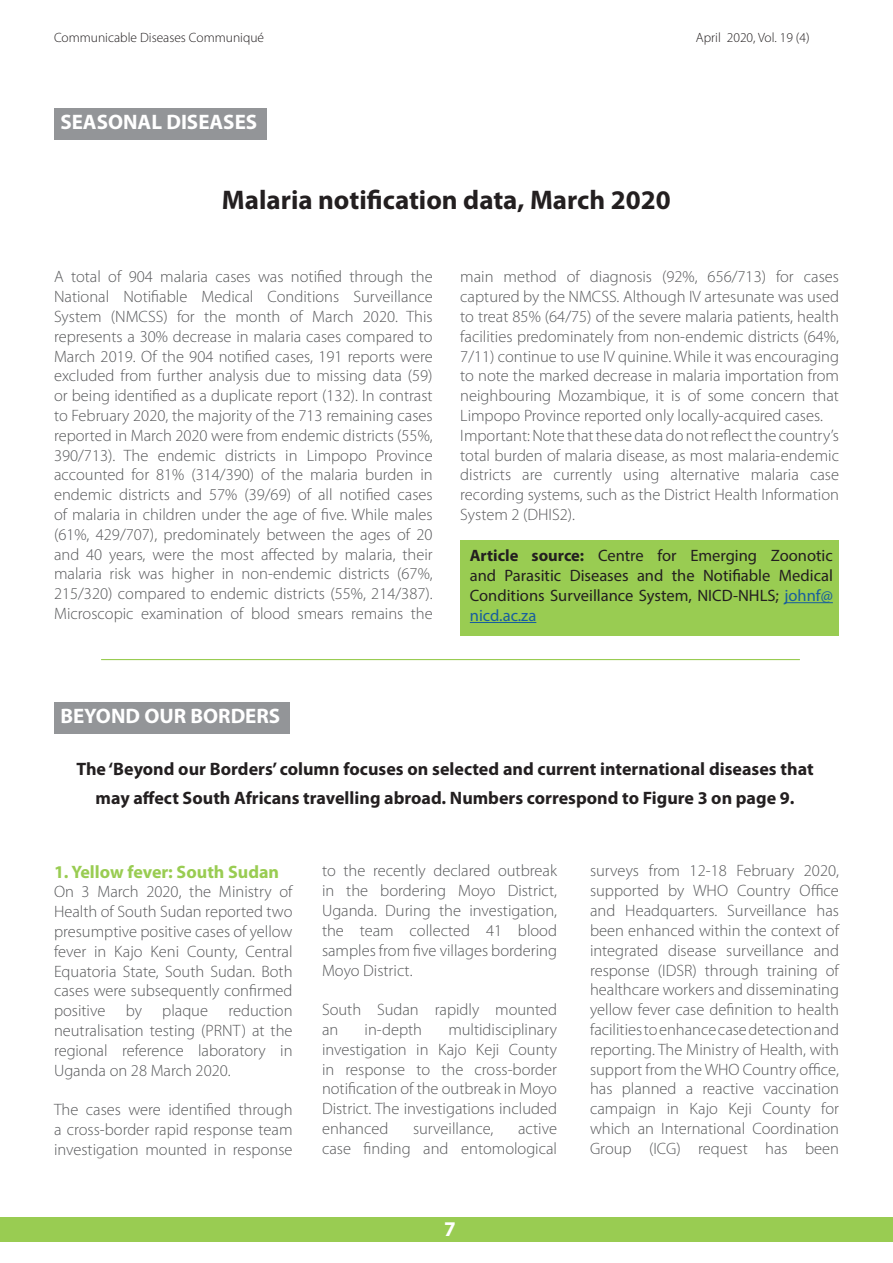
<style>
.page{position:relative;width:893px;height:1263px;background:#fff}
.page>*{position:absolute;margin:0;border:0;box-sizing:border-box;transform-origin:0 0}
.t1{font:700 27px "Myriad Pro";color:#231f20}
.t2{font:700 21px "Myriad Pro";color:#fff}
.t3{font:700 18px/28.8px "Myriad Pro";color:#231f20;text-align:center}
.t4{font:700 18px "Myriad Pro";color:#99cc52}
.t5{font:300 16.5px/19.8px "Myriad Pro";color:#57585a;text-align:justify}
.t6{font:16.5px/19.8px "Myriad Pro";color:#231f20;text-align:justify}
.t7{font:300 13.5px "Myriad Pro";color:#231f20}
.s1{font-weight:700}
.s2{color:#175d9e}
</style>
<div class="page">
<div style="left:0;top:1217px;width:893px;height:25px;background:#99cc52"></div>
<div style="left:54px;top:108px;width:212px;height:31px;background:#939598"></div>
<div style="left:460px;top:540px;width:379px;height:95px;background:#99cc52"></div>
<hr style="left:784px;top:602px;width:49px;height:1px;background:#175d9e">
<hr style="left:470px;top:622px;width:66px;height:1px;background:#175d9e">
<hr style="left:101px;top:659px;width:699px;height:1px;background:#99cc52">
<div style="left:54px;top:702px;width:235px;height:31px;background:#939598"></div>
<p class="t7" style="left:54px;top:30px;width:212px">Communicable Diseases Communiqué</p>
<p class="t7" style="left:696px;top:30px;width:115px">April 2020, Vol. 19 (4)</p>
<p class="t2" style="left:60px;top:108px;width:198px">SEASONAL DISEASES</p>
<p class="t1" style="left:222px;top:183px;width:450px">Malaria notification data, March 2020</p>
<p class="t5" style="left:54px;top:267px;width:380px">A total of 904 malaria cases was notified through the National Notifiable Medical Conditions Surveillance System (NMCSS) for the month of March 2020. This represents a 30% decrease in malaria cases compared to March 2019. Of the 904 notified cases, 191 reports were excluded from further analysis due to missing data (59) or being identified as a duplicate report (132). In contrast to February 2020, the majority of the 713 remaining cases reported in March 2020 were from endemic districts (55%, 390/713). The endemic districts in Limpopo Province accounted for 81% (314/390) of the malaria burden in endemic districts and 57% (39/69) of all notified cases of malaria in children under the age of five. While males (61%, 429/707), predominately between the ages of 20 and 40 years, were the most affected by malaria, their malaria risk was higher in non-endemic districts (67%, 215/320) compared to endemic districts (55%, 214/387).<br>Microscopic examination of blood smears remains the</p>
<p class="t5" style="left:460px;top:267px;width:380px">main method of diagnosis (92%, 656/713) for cases captured by the NMCSS. Although IV artesunate was used to treat 85% (64/75) of the severe malaria patients, health facilities predominately from non-endemic districts (64%, 7/11) continue to use IV quinine. While it was encouraging to note the marked decrease in malaria importation from neighbouring Mozambique, it is of some concern that Limpopo Province reported only locally-acquired cases.</p>
<p class="t5" style="left:460px;top:426px;width:380px">Important: Note that these data do not reflect the country’s total burden of malaria disease, as most malaria-endemic districts are currently using alternative malaria case recording systems, such as the District Health Information System 2 (DHIS2).</p>
<p class="t6" style="left:470px;top:546px;width:365px"><span class="s1">Article source:</span> Centre for Emerging Zoonotic and Parasitic Diseases and the Notifiable Medical Conditions Surveillance System, NICD-NHLS; <span class="s2">johnf@ nicd.ac.za</span></p>
<p class="t2" style="left:60px;top:702px;width:221px">BEYOND OUR BORDERS</p>
<p class="t3" style="left:76px;top:754px;width:739px">The ‘Beyond our Borders’ column focuses on selected and current international diseases that may affect South Africans travelling abroad. Numbers correspond to Figure 3 on page 9.</p>
<p class="t4" style="left:54px;top:860px;width:227px">1. Yellow fever: South Sudan</p>
<p class="t5" style="left:54px;top:882px;width:240px">On 3 March 2020, the Ministry of Health of South Sudan reported two presumptive positive cases of yellow fever in Kajo Keni County, Central Equatoria State, South Sudan. Both cases were subsequently confirmed positive by plaque reduction neutralisation testing (PRNT) at the regional reference laboratory in Uganda on 28 March 2020.</p>
<p class="t5" style="left:54px;top:1100px;width:240px">The cases were identified through a cross-border rapid response team investigation mounted in response</p>
<p class="t5" style="left:322px;top:861px;width:237px">to the recently declared outbreak in the bordering Moyo District, Uganda. During the investigation, the team collected 41 blood samples from five villages bordering Moyo District.</p>
<p class="t5" style="left:322px;top:1000px;width:237px">South Sudan rapidly mounted an</p>
<p class="t5" style="left:322px;top:1020px;width:237px;text-indent:126px">multidisciplinary investigation in Kajo Keji County in response to the cross-border notification of the outbreak in Moyo District. The investigations included enhanced</p>
<p class="t5" style="left:365px;top:1020px;width:59px">in-depth</p>
<p class="t5" style="left:413px;top:1119px;width:82px">surveillance,</p>
<p class="t5" style="left:322px;top:1119px;width:237px;text-align:right">active<br>case finding and entomological</p>
<p class="t2" style="left:444px;top:1215px;width:13px">7</p>
<p class="t5" style="left:590px;top:861px;width:250px">surveys from 12-18 February 2020, supported by WHO Country Office and Headquarters. Surveillance has been enhanced within the context of integrated disease surveillance and response (IDSR) through training of healthcare workers and disseminating yellow fever case definition to health facilities to enhance case detection and reporting. The Ministry of Health, with support from the WHO Country office, has planned a reactive vaccination campaign in Kajo Keji County for which an International Coordination Group (ICG) request has been</p>
</div>
